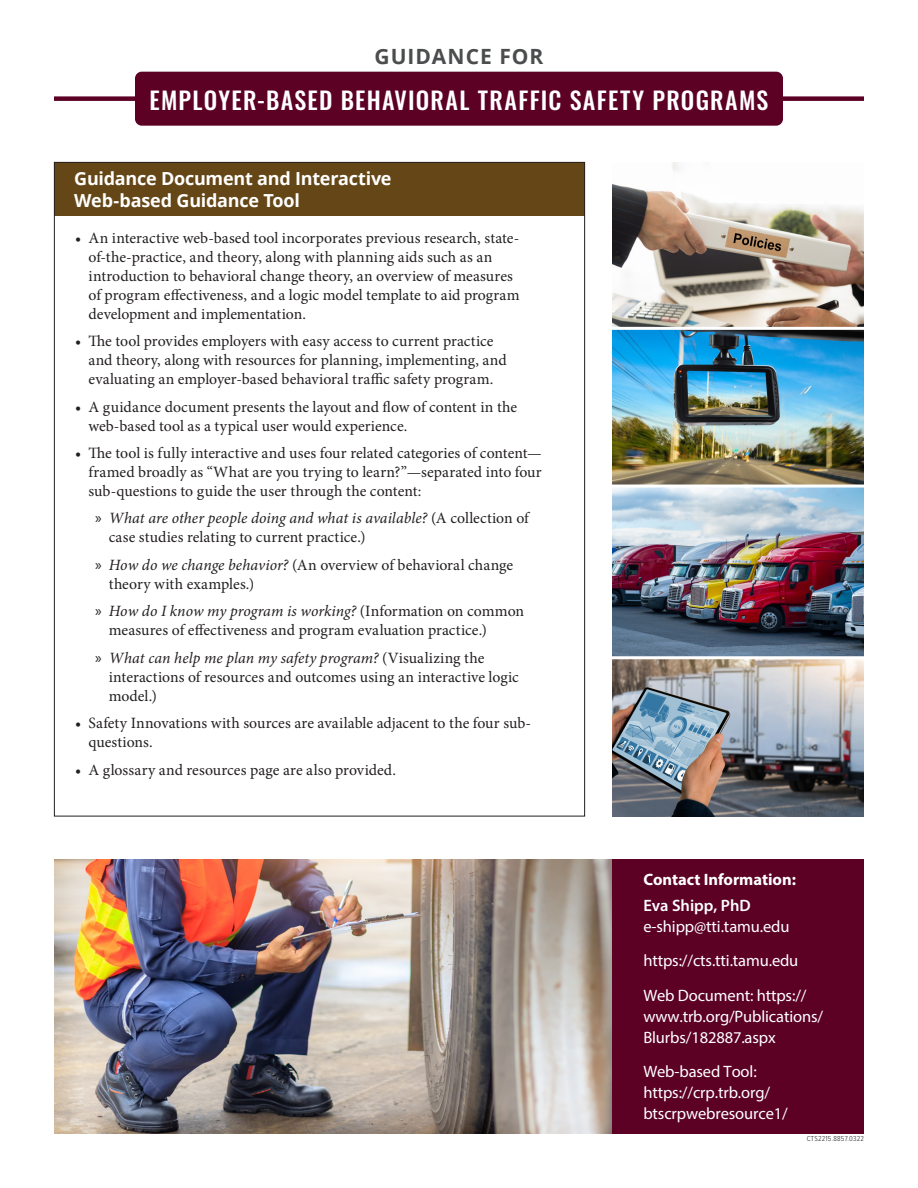
<style>
.page{position:relative;width:918px;height:1188px;background:#fff}
.page>*{position:absolute;margin:0;border:0;box-sizing:border-box;transform-origin:0 0}
.H1_behavior{font:500 24px "Oswald";letter-spacing:.055em;color:#fff}
.H1_behavior-2{font:700 21px "Open Sans";letter-spacing:.045em;color:#4b4c4d}
.H2_head_2-rev{font:700 18px/21.6px "Open Sans";letter-spacing:-.015em;color:#fff}
.contact_info{font:16.5px/21px "Myriad Pro";letter-spacing:-.01em;color:#fff}
.contact_info-2{font:700 16.5px/26.5px "Myriad Pro";color:#fff}
.bulleted_body{font:15.75px/18.9px "Minion Pro";color:#231f20}
.bulleted_body_2{font:15.75px/18.9px "Minion Pro";letter-spacing:.005em;color:#231f20}
.bulleted_body-2{font:300 7.5px "Proxima Nova Cond";letter-spacing:.025em;color:#231f20}
.s1{font-family:"Myriad Pro"}
.s2{font-style:italic}
.s3{font-weight:600}
</style>
<div class="page">
<div style="left:54px;top:96px;width:810px;height:5px;background:#5c0024"></div>
<div style="left:135px;top:72px;width:648px;height:54px;background:#5c0024;border-radius:7px"></div>
<img style="left:54px;top:859px;width:558px;height:275px">
<div style="left:612px;top:859px;width:252px;height:275px;background:#5c0024"></div>
<div style="left:54px;top:162px;width:531px;height:54px;background:#654717"></div>
<img style="left:612px;top:162px;width:252px;height:654px">
<hr style="left:606px;top:327px;width:262px;height:3px;background:#fff">
<hr style="left:606px;top:656px;width:262px;height:3px;background:#fff">
<hr style="left:606px;top:485px;width:262px;height:3px;background:#fff">
<h1 class="H1_behavior-2" style="left:375px;top:42px;width:170px">GUIDANCE FOR</h1>
<h1 class="H1_behavior" style="left:150px;top:88px;width:620px">EMPLOYER-BASED BEHAVIORAL TRAFFIC SAFETY PROGRAMS</h1>
<h2 class="H2_head_2-rev" style="left:74px;top:167px;width:319px">Guidance Document and Interactive<br>Web-based Guidance Tool</h2>
<p class="bulleted_body" style="left:88px;top:229px;width:433px;text-indent:-14px">• An interactive web-based tool incorporates previous research, state&shy;of-the-practice, and theory, along with planning aids such as an introduction to behavioral change theory, an overview of measures of program effectiveness, and a logic model template to aid program development and implementation.</p>
<p class="bulleted_body" style="left:88px;top:332px;width:420px;text-indent:-14px">• The tool provides employers with easy access to current practice and theory, along with resources for planning, implementing, and evaluating an employer-based behavioral traffic safety program.</p>
<p class="bulleted_body" style="left:88px;top:397px;width:430px;text-indent:-14px">• A guidance document presents the layout and flow of content in the web-based tool as a typical user would experience.</p>
<p class="bulleted_body" style="left:88px;top:444px;width:455px;text-align:justify;text-indent:-14px">• The tool is fully interactive and uses four related categories of content— framed broadly as “What are you trying to learn?”—separated into four sub-questions to guide the user through the content:</p>
<h3 class="bulleted_body_2" style="left:109px;top:509px;width:422px;text-indent:-13px"><span class="s1">»</span> <span class="s2">What are other people doing and what is available?</span> (A collection of case studies relating to current practice.)</h3>
<h3 class="bulleted_body_2" style="left:109px;top:555px;width:406px;text-indent:-13px"><span class="s1">»</span> <span class="s2">How do we change behavior?</span> (An overview of behavioral change theory with examples.)</h3>
<h3 class="bulleted_body_2" style="left:109px;top:602px;width:417px;text-indent:-13px"><span class="s1">»</span> <span class="s2">How do I know my program is working?</span> (Information on common measures of effectiveness and program evaluation practice.)</h3>
<h3 class="bulleted_body_2" style="left:109px;top:648px;width:412px;text-indent:-13px"><span class="s1">»</span> <span class="s2">What can help me plan my safety program?</span> (Visualizing the interactions of resources and outcomes using an interactive logic model.)</h3>
<p class="bulleted_body" style="left:88px;top:714px;width:444px;text-indent:-14px">• Safety Innovations with sources are available adjacent to the four sub&shy;questions.</p>
<p class="bulleted_body" style="left:75px;top:760px;width:323px">• A glossary and resources page are also provided.</p>
<p class="contact_info-2" style="left:643px;top:865px;width:154px">Contact Information:<br><span class="s3">Eva Shipp, PhD</span></p>
<p class="contact_info" style="left:643px;top:908px;width:165px;line-height:34.5px">e-shipp@tti.tamu.edu https://cts.tti.tamu.edu<br>Web Document: https://</p>
<p class="contact_info" style="left:643px;top:1005px;width:181px">www.trb.org/Publications/<br>Blurbs/182887.aspx</p>
<p class="contact_info" style="left:643px;top:1061px;width:146px">Web-based Tool: https://crp.trb.org/ btscrpwebresource1/</p>
<p class="bulleted_body-2" style="left:807px;top:1133px;width:59px">CTS2215.8857.0322</p>
</div>
